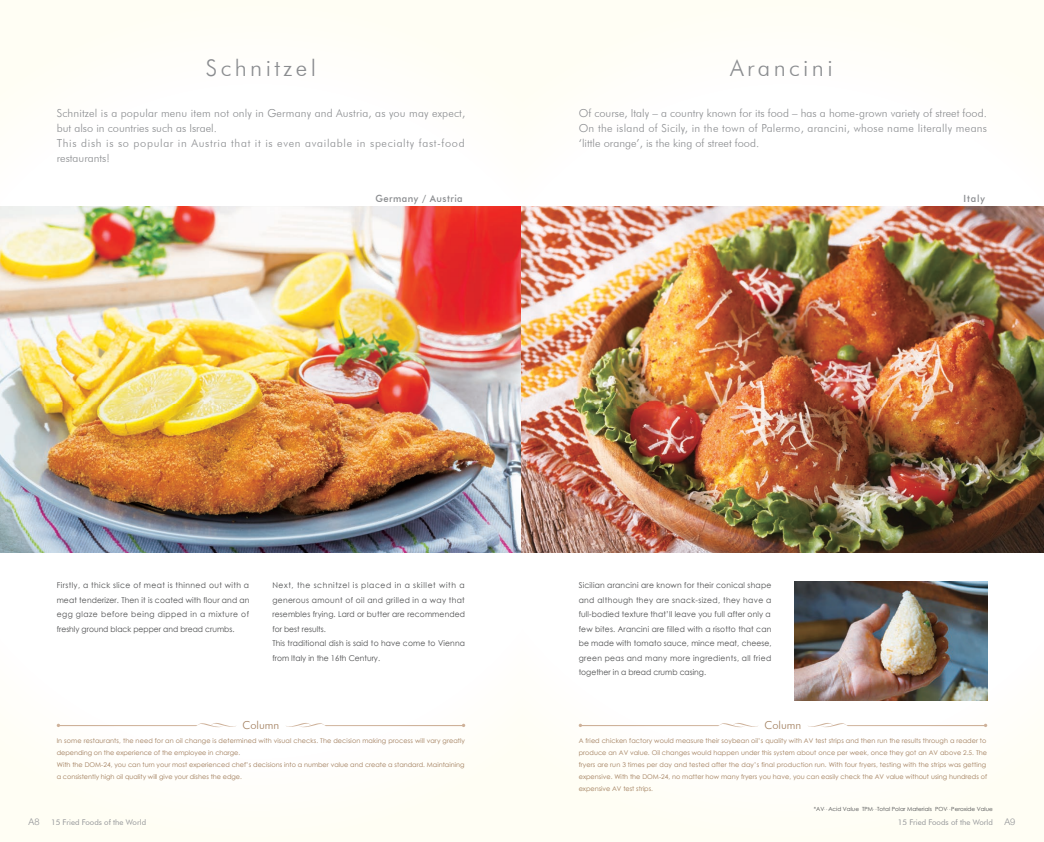
<style>
.page{position:relative;width:1044px;height:842px;background:#fff}
.page>*{position:absolute;margin:0;border:0;box-sizing:border-box;transform-origin:0 0}
.t1{font:300 23px "Futura BT";letter-spacing:.15em;color:#8a8c8f}
.t2{font:300 11px/14.9px "Futura BT";letter-spacing:.015em;color:#8a8c8f;text-align:justify}
.t3{font:300 11px "Futura BT";color:#9f7b59}
.t4{font:500 9.9px "Futura BT";letter-spacing:.05em;color:#8a8c8f;scale:.95 1}
.t5{font:300 9.2px "Helvetica Neue";color:#939598}
.t6{font:8px/14.5px "Century Gothic";letter-spacing:.02em;color:#4b4c4d;text-align:justify;scale:.95 1}
.t7{font:7.8px "Futura BT";color:#939598}
.t8{font:6.5px/12px "Century Gothic";letter-spacing:.01em;color:#9f7b59}
.t9{font:5.7px "Century Gothic";color:#4b4c4d}
</style>
<div class="page">
<img style="left:0;top:207px;width:522px;height:346px">
<svg style="left:286px;top:723px;width:179px;height:5px"></svg>
<svg style="left:57px;top:723px;width:179px;height:5px"></svg>
<img style="left:522px;top:0;width:521px;height:842px">
<img style="left:794px;top:581px;width:192px;height:119px">
<svg style="left:807px;top:723px;width:179px;height:5px"></svg>
<svg style="left:578px;top:723px;width:180px;height:5px"></svg>
<h1 class="t1" style="left:206px;top:54px;width:111px">Schnitzel</h1>
<h1 class="t1" style="left:729px;top:54px;width:104px">Arancini</h1>
<h2 class="t2" style="left:57px;top:106px;width:410px;text-align:left">Schnitzel is a popular menu item not only in Germany and Austria, as you may expect, but also in countries such as Israel.<br>This dish is so popular in Austria that it is even available in specialty fast-food restaurants!</h2>
<h3 class="t4" style="left:375px;top:192px;width:93px">Germany / Austria</h3>
<h2 class="t2" style="left:578px;top:106px;width:410px">Of course, Italy – a country known for its food – has a home-grown variety of street food.<br>On the island of Sicily, in the town of Palermo, arancini, whose name literally means ‘little orange’, is the king of street food.</h2>
<h3 class="t4" style="left:963px;top:192px;width:24px">Italy</h3>
<p class="t6" style="left:57px;top:578px;width:204px">Firstly, a thick slice of meat is thinned out with a meat tenderizer. Then it is coated with flour and an egg glaze before being dipped in a mixture of freshly ground black pepper and bread crumbs.</p>
<p class="t6" style="left:272px;top:578px;width:204px;text-align:left">Next, the schnitzel is placed in a skillet with a generous amount of oil and grilled in a way that resembles frying. Lard or butter are recommended for best results.<br>This traditional dish is said to have come to Vienna from Italy in the 16th Century.</p>
<p class="t6" style="left:578px;top:578px;width:204px">Sicilian arancini are known for their conical shape and although they are snack-sized, they have a full-bodied texture that’ll leave you full after only a few bites. Arancini are filled with a risotto that can be made with tomato sauce, mince meat, cheese, green peas and many more ingredients, all fried together in a bread crumb casing.</p>
<h2 class="t3" style="left:242px;top:719px;width:38px">Column</h2>
<h2 class="t3" style="left:764px;top:719px;width:38px">Column</h2>
<p class="t8" style="left:57px;top:734px;width:410px">In some restaurants, the need for an oil change is determined with visual checks. The decision making process will vary greatly depending on the experience of the employee in charge.<br>With the DOM-24, you can turn your most experienced chef’s decisions into a number value and create a standard. Maintaining a consistently high oil quality will give your dishes the edge.</p>
<p class="t8" style="left:578px;top:734px;width:410px">A fried chicken factory would measure their soybean oil’s quality with AV test strips and then run the results through a reader to produce an AV value. Oil changes would happen under this system about once per week, once they got an AV above 2.5. The fryers are run 3 times per day and tested after the day’s final production run. With four fryers, testing with the strips was getting expensive. With the DOM-24, no matter how many fryers you have, you can easily check the AV value without using hundreds of expensive AV test strips.</p>
<p class="t9" style="left:813px;top:805px;width:180px">*AV Acid Value TPM Total Polar Materials POV Peroxide Value</p>
<h3 class="t5" style="left:29px;top:816px;width:12px">A8</h3>
<p class="t7" style="left:51px;top:817px;width:97px">15 Fried Foods of the World</p>
<p class="t7" style="left:897px;top:817px;width:97px">15 Fried Foods of the World</p>
<h3 class="t5" style="left:1004px;top:816px;width:12px">A9</h3>
</div>
